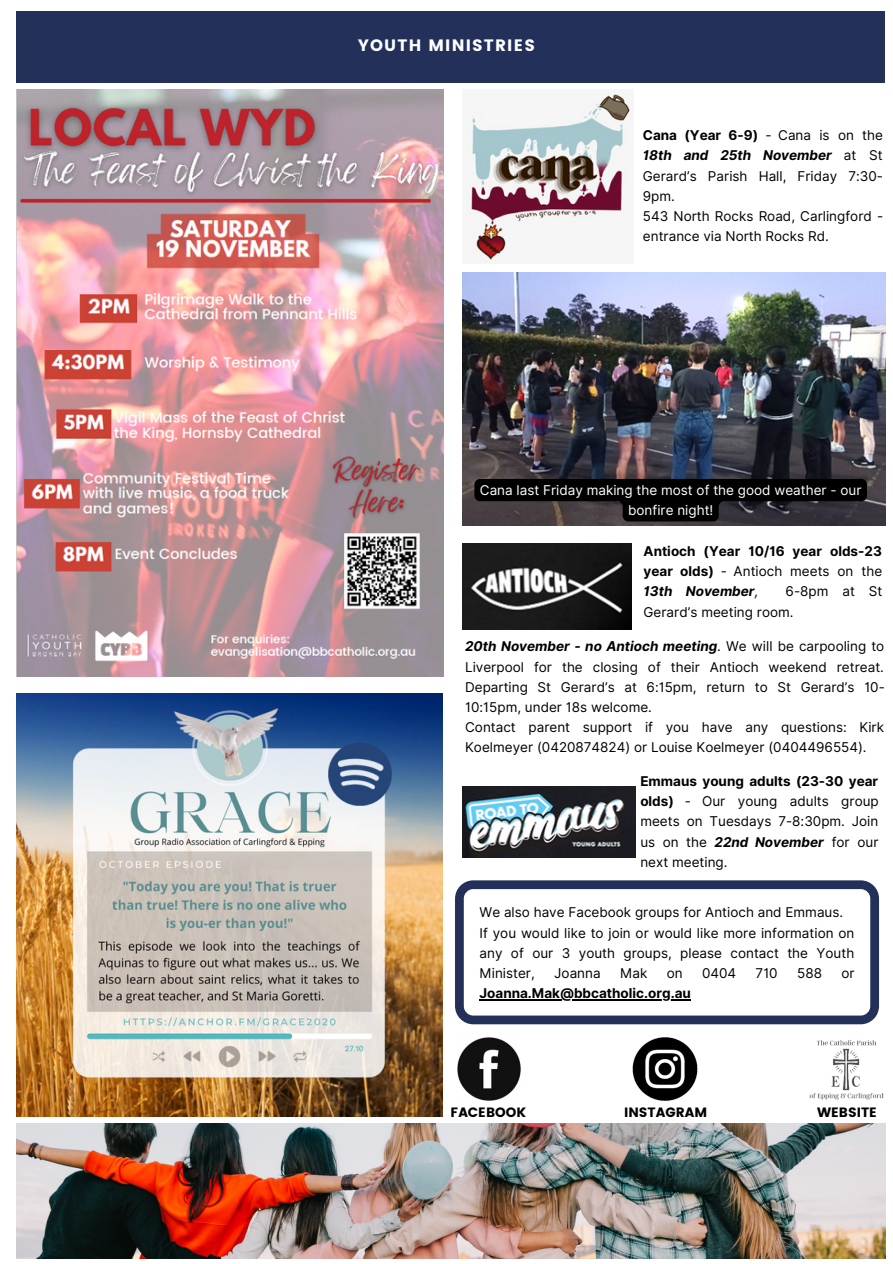
<style>
.page{position:relative;width:893px;height:1264px;background:#fff}
.page>*{position:absolute;margin:0;border:0;box-sizing:border-box;transform-origin:0 0}
.t1{font:16.5px "Poppins";letter-spacing:.07em;color:#fff}
.t2{font:13.5px/20.2px "Inter";color:#000}
.t3{font:700 13.5px/20.2px "Inter";color:#000;text-align:justify}
.t4{font:13.5px/20.2px "Inter";color:#fff;text-align:center}
.t5{font:13.5px "Poppins";color:#000}
.s1{font-weight:700}
.s2{font-weight:700;font-style:italic}
.s3{font-weight:400}
.s4{font-style:italic}
.s5{font-weight:400;font-style:italic}
</style>
<div class="page">
<div style="left:17px;top:11px;width:867px;height:71px;background:#23305a"></div>
<img style="left:468px;top:89px;width:165px;height:173px">
<img style="left:462px;top:543px;width:170px;height:86px">
<img style="left:462px;top:786px;width:173px;height:71px">
<svg style="left:455px;top:880px;width:424px;height:144px"></svg>
<img style="left:17px;top:693px;width:426px;height:423px">
<img style="left:462px;top:273px;width:422px;height:253px">
<img style="left:17px;top:90px;width:427px;height:586px">
<img style="left:17px;top:1123px;width:868px;height:135px">
<hr style="left:479px;top:999px;width:212px;height:1px;background:#000">
<svg style="left:474px;top:479px;width:392px;height:42px;background:#161416"></svg>
<img style="left:458px;top:1037px;width:62px;height:63px">
<img style="left:632px;top:1037px;width:66px;height:64px">
<img style="left:786px;top:1008px;width:100px;height:121px">
<img style="left:328px;top:742px;width:63px;height:63px">
<p class="t1" style="left:357px;top:36px;width:179px">YOUTH MINISTRIES</p>
<p class="t2" style="left:643px;top:125px;width:242px"><span class="s1">Cana (Year 6-9)</span> - Cana is on the<br><span class="s2">18th and 25th November</span> at St<br>Gerard’s Parish Hall, Friday 7:30-<br>9pm.<br>543 North Rocks Road, Carlingford - entrance via North Rocks Rd.</p>
<p class="t4" style="left:480px;top:480px;width:383px">Cana last Friday making the most of the good weather - our bonfire night!</p>
<p class="t3" style="left:643px;top:541px;width:240px">Antioch (Year 10/16 year olds-23 year olds) <span class="s3">- Antioch meets on the </span><span class="s4">13th November</span><span class="s5">,</span></p>
<p class="t2" style="left:643px;top:581px;width:240px;text-indent:142px">6-8pm at St<br>Gerard’s meeting room.</p>
<p class="t2" style="left:465px;top:636px;width:421px"><span class="s2">20th November - no Antioch meeting</span>. We will be carpooling to Liverpool for the closing of their Antioch weekend retreat.<br>Departing St Gerard’s at 6:15pm, return to St Gerard’s 10- 10:15pm, under 18s welcome.<br>Contact parent support if you have any questions: Kirk Koelmeyer (0420874824) or Louise Koelmeyer (0404496554).</p>
<p class="t2" style="left:640px;top:771px;width:240px;text-align:justify"><span class="s1">Emmaus young adults (23-30 year olds)</span> - Our young adults group meets on Tuesdays 7-8:30pm. Join us on the <span class="s2">22nd November</span> for our next meeting.</p>
<p class="t2" style="left:479px;top:902px;width:376px">We also have Facebook groups for Antioch and Emmaus.<br>If you would like to join or would like more information on any of our 3 youth groups, please contact the Youth Minister,</p>
<p class="t2" style="left:554px;top:963px;width:48px">Joanna</p>
<p class="t2" style="left:620px;top:963px;width:29px">Mak</p>
<p class="t2" style="left:666px;top:963px;width:17px">on</p>
<p class="t2" style="left:702px;top:963px;width:36px">0404</p>
<p class="t2" style="left:755px;top:963px;width:24px">710</p>
<p class="t2" style="left:797px;top:963px;width:26px">588</p>
<p class="t2" style="left:841px;top:963px;width:15px">or</p>
<p class="t3" style="left:479px;top:983px;width:213px">Joanna.Mak@bbcatholic.org.au</p>
<p class="t5" style="left:450px;top:1104px;width:77px">FACEBOOK</p>
<p class="t5" style="left:624px;top:1104px;width:85px">INSTAGRAM</p>
<p class="t5" style="left:817px;top:1104px;width:61px">WEBSITE</p>
</div>
